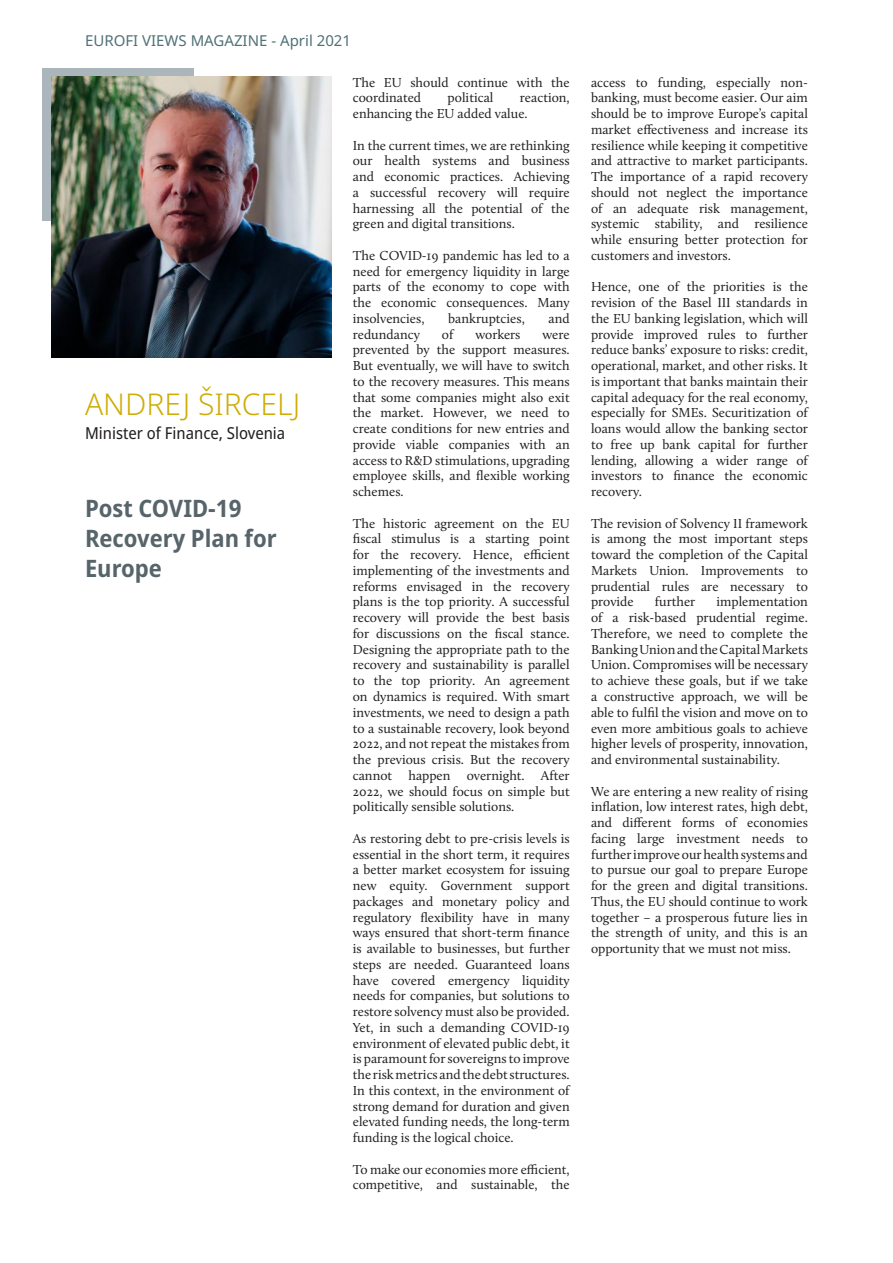
<style>
.page{position:relative;width:893px;height:1263px;background:#fff}
.page>*{position:absolute;margin:0;border:0;box-sizing:border-box;transform-origin:0 0}
.Style_Firstname_Last{font:300 30px "Noto Sans";color:#cead05}
.Style_Titre{font:700 semi-condensed 24px/30px "Noto Sans";color:#57656b}
.Style_Function_Organ{font:semi-condensed 16.5px "Noto Sans";color:#231f20}
.t1{font:15px "Noto Sans";color:#4f7177}
.Style_Note{font:13.5px/15.8px "Calluna";color:#231f20;text-align:justify}
</style>
<div class="page">
<div style="left:43px;top:68px;width:151px;height:152px;background:#aab6bb"></div>
<img style="left:51px;top:77px;width:280px;height:280px">
<p class="t1" style="left:85px;top:30px;width:268px">EUROFI VIEWS MAGAZINE - April 2021</p>
<p class="Style_Firstname_Last" style="left:85px;top:383px;width:217px">ANDREJ ŠIRCELJ</p>
<p class="Style_Function_Organ" style="left:85px;top:421px;width:202px">Minister of Finance, Slovenia</p>
<p class="Style_Titre" style="left:85px;top:493px;width:193px">Post COVID-19<br>Recovery Plan for<br>Europe</p>
<p class="Style_Note" style="left:353px;top:74px;width:218px">The EU should continue with the coordinated</p>
<p class="Style_Note" style="left:448px;top:90px;width:47px">political</p>
<p class="Style_Note" style="left:353px;top:90px;width:218px;text-indent:167px">reaction, enhancing the EU added value.</p>
<p class="Style_Note" style="left:353px;top:137px;width:218px">In the current times, we are rethinking our health systems and business and economic practices. Achieving a successful recovery will require harnessing all the potential of the green and digital transitions.</p>
<p class="Style_Note" style="left:353px;top:247px;width:218px">The COVID-19 pandemic has led to a need for emergency liquidity in large parts of the economy to cope with the economic consequences. Many insolvencies,</p>
<p class="Style_Note" style="left:448px;top:310px;width:78px">bankruptcies,</p>
<p class="Style_Note" style="left:548px;top:310px;width:23px">and</p>
<p class="Style_Note" style="left:353px;top:326px;width:69px">redundancy</p>
<p class="Style_Note" style="left:442px;top:326px;width:13px">of</p>
<p class="Style_Note" style="left:475px;top:326px;width:47px">workers</p>
<p class="Style_Note" style="left:353px;top:326px;width:218px;text-indent:190px">were prevented by the support measures.<br>But eventually, we will have to switch to the recovery measures. This means that some companies might also exit the market. However, we need to create conditions for new entries and provide viable companies with an access to R&amp;D stimulations, upgrading employee skills, and flexible working schemes.</p>
<p class="Style_Note" style="left:353px;top:515px;width:218px">The historic agreement on the EU fiscal stimulus is a starting point for the recovery. Hence, efficient implementing of the investments and reforms envisaged in the recovery plans is the top priority. A successful recovery will provide the best basis for discussions on the fiscal stance.<br>Designing the appropriate path to the recovery and sustainability is parallel to the top priority. An agreement on dynamics is required. With smart investments, we need to design a path to a sustainable recovery, look beyond 2022, and not repeat the mistakes from the previous crisis. But the recovery cannot happen overnight. After 2022, we should focus on simple but politically sensible solutions.</p>
<p class="Style_Note" style="left:353px;top:830px;width:218px">As restoring debt to pre-crisis levels is essential in the short term, it requires a better market ecosystem for issuing new equity. Government support packages and monetary policy and regulatory flexibility have in many ways ensured that short-term finance is available to businesses, but further steps are needed. Guaranteed loans have covered emergency liquidity needs for companies, but solutions to restore solvency must also be provided.<br>Yet, in such a demanding COVID-19 environment of elevated public debt, it is paramount for sovereigns to improve the risk metrics and the debt structures.<br>In this context, in the environment of strong demand for duration and given elevated funding needs, the long-term funding is the logical choice.</p>
<p class="Style_Note" style="left:353px;top:1161px;width:218px">To make our economies more efficient, competitive, and sustainable, the</p>
<p class="Style_Note" style="left:591px;top:74px;width:218px">access to funding, especially non&shy;banking, must become easier. Our aim should be to improve Europe’s capital market effectiveness and increase its resilience while keeping it competitive and attractive to market participants.<br>The importance of a rapid recovery should not neglect the importance of an adequate risk management, systemic stability, and resilience while ensuring better protection for customers and investors.</p>
<p class="Style_Note" style="left:591px;top:279px;width:218px">Hence, one of the priorities is the revision of the Basel III standards in the EU banking legislation, which will provide improved rules to further reduce banks’ exposure to risks: credit, operational, market, and other risks. It is important that banks maintain their capital adequacy for the real economy, especially for SMEs. Securitization of loans would allow the banking sector to free up bank capital for further lending, allowing a wider range of investors to finance the economic recovery.</p>
<p class="Style_Note" style="left:591px;top:515px;width:218px">The revision of Solvency II framework is among the most important steps toward the completion of the Capital Markets Union. Improvements to prudential rules are necessary to provide</p>
<p class="Style_Note" style="left:591px;top:594px;width:218px;text-indent:125px">implementation of a risk-based prudential regime.<br>Therefore, we need to complete the Banking Union and the Capital Markets Union. Compromises will be necessary to achieve these goals, but if we take a constructive approach, we will be able to fulfil the vision and move on to even more ambitious goals to achieve higher levels of prosperity, innovation, and environmental sustainability.</p>
<p class="Style_Note" style="left:591px;top:783px;width:218px">We are entering a new reality of rising inflation, low interest rates, high debt, and different forms of economies facing large investment needs to further improve our health systems and to pursue our goal to prepare Europe for the green and digital transitions.<br>Thus, the EU should continue to work together – a prosperous future lies in the strength of unity, and this is an opportunity that we must not miss.</p>
<p class="Style_Note" style="left:655px;top:594px;width:42px">further</p>
</div>
